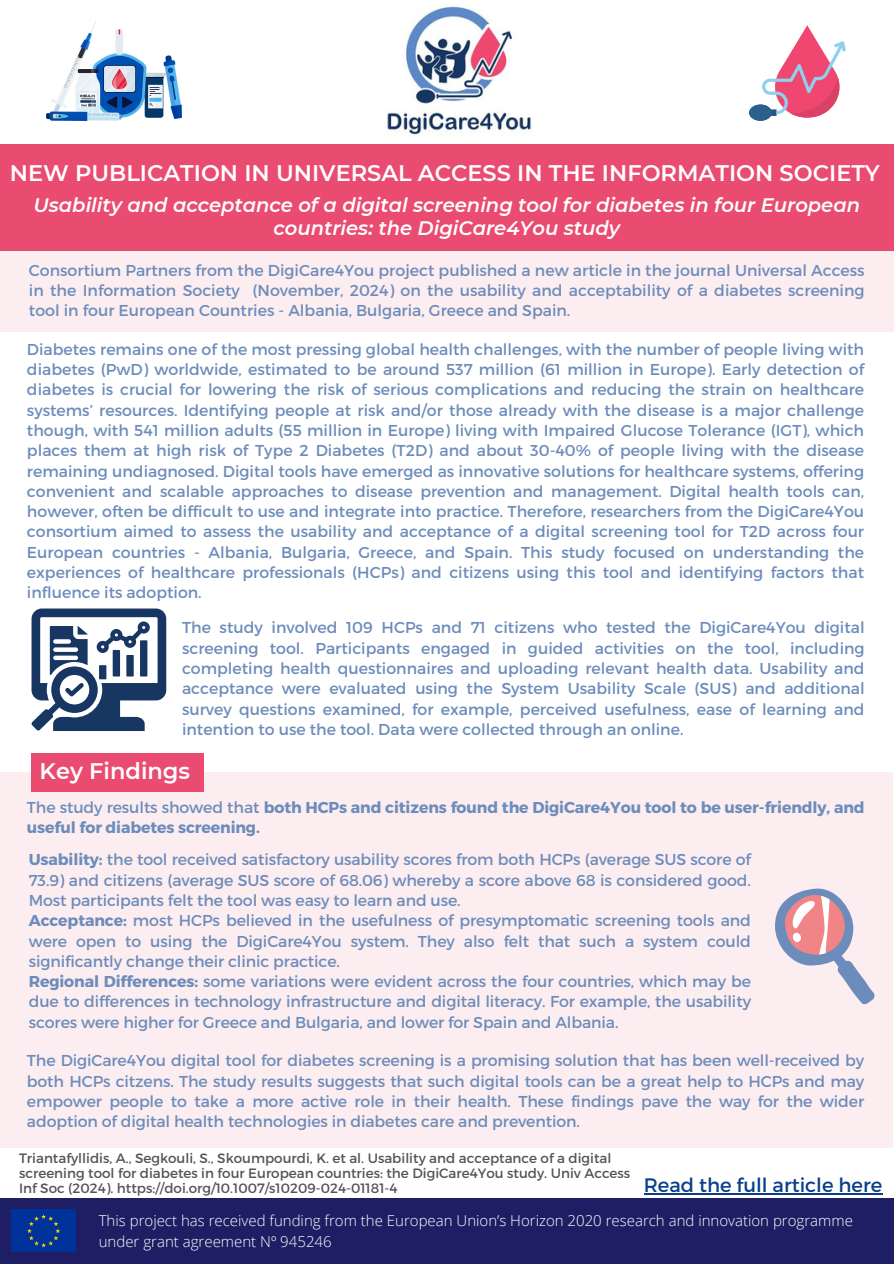
<style>
.page{position:relative;width:894px;height:1264px;background:#fff}
.page>*{position:absolute;margin:0;border:0;box-sizing:border-box;transform-origin:0 0}
.t1{font:600 22.5px "Montserrat";color:#fff}
.t2{font:italic 600 19.5px/22.5px "Montserrat";color:#fff;text-align:center}
.t3{font:19.5px "Montserrat";color:#0a3f8a}
.t4{font:15.75px/20.2px "Montserrat";letter-spacing:-.005em;color:#6c8cbb;text-align:justify}
.t5{font:700 15.75px/20.2px "Montserrat";letter-spacing:-.005em;color:#6c8cbb}
.t6{font:300 15px/20.2px "Open Sans";color:#fefefe}
.t7{font:13.5px/14.7px "Montserrat";color:#545454}
.s1{font-weight:400}
.s2{font-weight:700}
</style>
<div class="page">
<img style="left:387px;top:6px;width:144px;height:130px">
<svg style="left:749px;top:25px;width:96px;height:96px"></svg>
<img style="left:47px;top:20px;width:135px;height:100px">
<div style="left:0;top:144px;width:893px;height:107px;background:#ea4b70"></div>
<div style="left:0;top:1197px;width:893px;height:66px;background:#1d1e64"></div>
<div style="left:12px;top:1209px;width:64px;height:43px;background:#039"></div>
<svg style="left:27px;top:1214px;width:33px;height:33px"></svg>
<div style="left:0;top:248px;width:893px;height:84px;background:#fcedf0"></div>
<div style="left:0;top:772px;width:892px;height:376px;background:#fcedf0"></div>
<div style="left:31px;top:753px;width:172px;height:38px;background:#ea4b70"></div>
<svg style="left:775px;top:888px;width:99px;height:116px"></svg>
<svg style="left:31px;top:608px;width:135px;height:123px"></svg>
<hr style="left:643px;top:1193px;width:238px;height:1px;background:#0a3f8a">
<p class="t1" style="left:10px;top:159px;width:871px">NEW PUBLICATION IN UNIVERSAL ACCESS IN THE INFORMATION SOCIETY</p>
<p class="t2" style="left:33px;top:194px;width:827px">Usability and acceptance of a digital screening tool for diabetes in four European countries: the DigiCare4You study</p>
<p class="t4" style="left:29px;top:259px;width:837px">Consortium Partners from the DigiCare4You project published a new article in the journal Universal Access in the Information Society (November, 2024) on the usability and acceptability of a diabetes screening tool in four European Countries - Albania, Bulgaria, Greece and Spain.</p>
<h1 class="t4" style="left:27px;top:338px;width:838px">Diabetes remains one of the most pressing global health challenges, with the number of people living with diabetes (PwD) worldwide, estimated to be around 537 million (61 million in Europe). Early detection of diabetes is crucial for lowering the risk of serious complications and reducing the strain on healthcare systems’ resources. Identifying people at risk and/or those already with the disease is a major challenge though, with 541 million adults (55 million in Europe) living with Impaired Glucose Tolerance (IGT), which places them at high risk of Type 2 Diabetes (T2D) and about 30-40% of people living with the disease remaining undiagnosed. Digital tools have emerged as innovative solutions for healthcare systems, offering convenient and scalable approaches to disease prevention and management. Digital health tools can, however, often be difficult to use and integrate into practice. Therefore, researchers from the DigiCare4You consortium aimed to assess the usability and acceptance of a digital screening tool for T2D across four European countries - Albania, Bulgaria, Greece, and Spain. This study focused on understanding the experiences of healthcare professionals (HCPs) and citizens using this tool and identifying factors that influence its adoption.</h1>
<p class="t4" style="left:182px;top:617px;width:684px">The study involved 109 HCPs and 71 citizens who tested the DigiCare4You digital screening tool. Participants engaged in guided activities on the tool, including completing health questionnaires and uploading relevant health data. Usability and acceptance were evaluated using the System Usability Scale (SUS) and additional survey questions examined, for example, perceived usefulness, ease of learning and intention to use the tool. Data were collected through an online.</p>
<h5 class="t1" style="left:40px;top:757px;width:152px">Key Findings</h5>
<h5 class="t5" style="left:27px;top:796px;width:839px"><span class="s1">The study results showed that</span> both HCPs and citizens found the DigiCare4You tool to be user-friendly, and useful for diabetes screening.</h5>
<h5 class="t4" style="left:29px;top:849px;width:723px;text-align:left"><span class="s2">Usability:</span> the tool received satisfactory usability scores from both HCPs (average SUS score of 73.9) and citizens (average SUS score of 68.06) whereby a score above 68 is considered good.<br>Most participants felt the tool was easy to learn and use.<br><span class="s2">Acceptance:</span> most HCPs believed in the usefulness of presymptomatic screening tools and were open to using the DigiCare4You system. They also felt that such a system could significantly change their clinic practice.<br><span class="s2">Regional Differences:</span> some variations were evident across the four countries, which may be due to differences in technology infrastructure and digital literacy. For example, the usability scores were higher for Greece and Bulgaria, and lower for Spain and Albania.</h5>
<p class="t4" style="left:27px;top:1049px;width:838px">The DigiCare4You digital tool for diabetes screening is a promising solution that has been well-received by both HCPs citzens. The study results suggests that such digital tools can be a great help to HCPs and may empower people to take a more active role in their health. These findings pave the way for the wider adoption of digital health technologies in diabetes care and prevention.</p>
<p class="t7" style="left:19px;top:1150px;width:612px">Triantafyllidis, A., Segkouli, S., Skoumpourdi, K. et al. Usability and acceptance of a digital screening tool for diabetes in four European countries: the DigiCare4You study. Univ Access<br>Inf Soc (2024). https://doi.org/10.1007/s10209-024-01181-4</p>
<h3 class="t3" style="left:643px;top:1172px;width:240px">Read the full article here</h3>
<p class="t6" style="left:99px;top:1210px;width:755px">This project has received funding from the European Union’s Horizon 2020 research and innovation programme under grant agreement Nº 945246</p>
</div>
